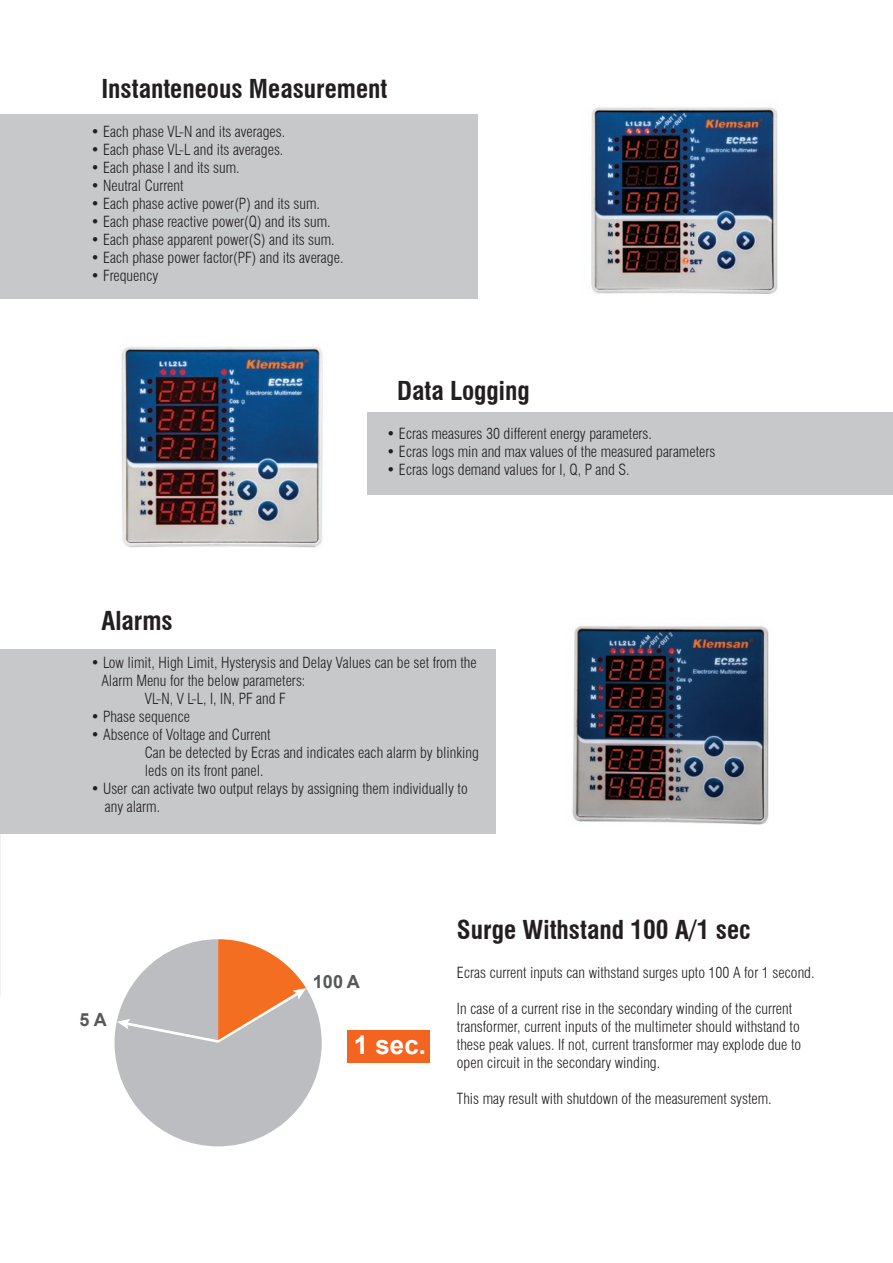
<style>
.page{position:relative;width:893px;height:1263px;background:#fff}
.page>*{position:absolute;margin:0;border:0;box-sizing:border-box;transform-origin:0 0}
.t1{font:700 25.95px "Arial";color:#fff}
.t2{font:700 condensed 25.5px "Swiss 721 BT";color:#231f20}
.t3{font:700 18.15px "Arial";color:#57585a}
.t4{font:300 condensed 15px/18px "Swiss 721 BT";color:#231f20}
</style>
<div class="page">
<div style="left:368px;top:412px;width:525px;height:83px;background:#c7c8ca"></div>
<div style="left:0;top:114px;width:478px;height:185px;background:#c7c8ca"></div>
<div style="left:0;top:649px;width:495px;height:184px;background:#c7c8ca"></div>
<img style="left:591px;top:107px;width:187px;height:187px">
<img style="left:121px;top:347px;width:202px;height:201px">
<img style="left:572px;top:626px;width:197px;height:199px">
<div style="left:347px;top:1030px;width:82px;height:32px;background:#f36421"></div>
<svg style="left:115px;top:939px;width:207px;height:207px"></svg>
<p class="t2" style="left:101px;top:74px;width:287px">Instanteneous Measurement</p>
<p class="t4" style="left:91px;top:123px;width:196px">• Each phase VL-N and its averages.</p>
<p class="t4" style="left:91px;top:141px;width:194px">• Each phase VL-L and its averages.</p>
<p class="t4" style="left:91px;top:159px;width:150px">• Each phase I and its sum.</p>
<p class="t4" style="left:91px;top:177px;width:94px">• Neutral Current</p>
<p class="t4" style="left:91px;top:195px;width:231px">• Each phase active power(P) and its sum.</p>
<p class="t4" style="left:91px;top:213px;width:241px">• Each phase reactive power(Q) and its sum.</p>
<p class="t4" style="left:91px;top:231px;width:245px">• Each phase apparent power(S) and its sum.</p>
<p class="t4" style="left:91px;top:249px;width:254px">• Each phase power factor(PF) and its average.</p>
<p class="t4" style="left:91px;top:267px;width:69px">• Frequency</p>
<p class="t2" style="left:397px;top:375px;width:134px">Data Logging</p>
<p class="t4" style="left:387px;top:424px;width:267px">• Ecras measures 30 different energy parameters.</p>
<p class="t4" style="left:387px;top:442px;width:330px">• Ecras logs min and max values of the measured parameters</p>
<p class="t4" style="left:387px;top:460px;width:245px">• Ecras logs demand values for I, Q, P and S.</p>
<p class="t2" style="left:101px;top:605px;width:73px">Alarms</p>
<p class="t4" style="left:91px;top:654px;width:387px">• Low limit, High Limit, Hysterysis and Delay Values can be set from the</p>
<p class="t4" style="left:101px;top:672px;width:206px">Alarm Menu for the below parameters:</p>
<p class="t4" style="left:145px;top:690px;width:142px">VL-N, V L-L, I, IN, PF and F</p>
<p class="t4" style="left:91px;top:708px;width:101px">• Phase sequence</p>
<p class="t4" style="left:91px;top:726px;width:181px">• Absence of Voltage and Current</p>
<p class="t4" style="left:145px;top:744px;width:336px">Can be detected by Ecras and indicates each alarm by blinking</p>
<p class="t4" style="left:145px;top:762px;width:120px">leds on its front panel.</p>
<p class="t4" style="left:91px;top:780px;width:378px">• User can activate two output relays by assigning them individually to</p>
<p class="t4" style="left:105px;top:798px;width:57px">any alarm.</p>
<p class="t3" style="left:79px;top:1007px;width:29px">5 A</p>
<p class="t3" style="left:313px;top:970px;width:48px">100 A</p>
<h1 class="t1" style="left:354px;top:1028px;width:74px">1 sec.</h1>
<p class="t2" style="left:457px;top:915px;width:295px">Surge Withstand 100 A/1 sec</p>
<p class="t4" style="left:457px;top:963px;width:359px">Ecras current inputs can withstand surges upto 100 A for 1 second.</p>
<p class="t4" style="left:457px;top:999px;width:346px">In case of a current rise in the secondary winding of the current transformer, current inputs of the multimeter should withstand to these peak values. If not, current transformer may explode due to open circuit in the secondary winding.</p>
<p class="t4" style="left:457px;top:1089px;width:316px">This may result with shutdown of the measurement system.</p>
</div>
